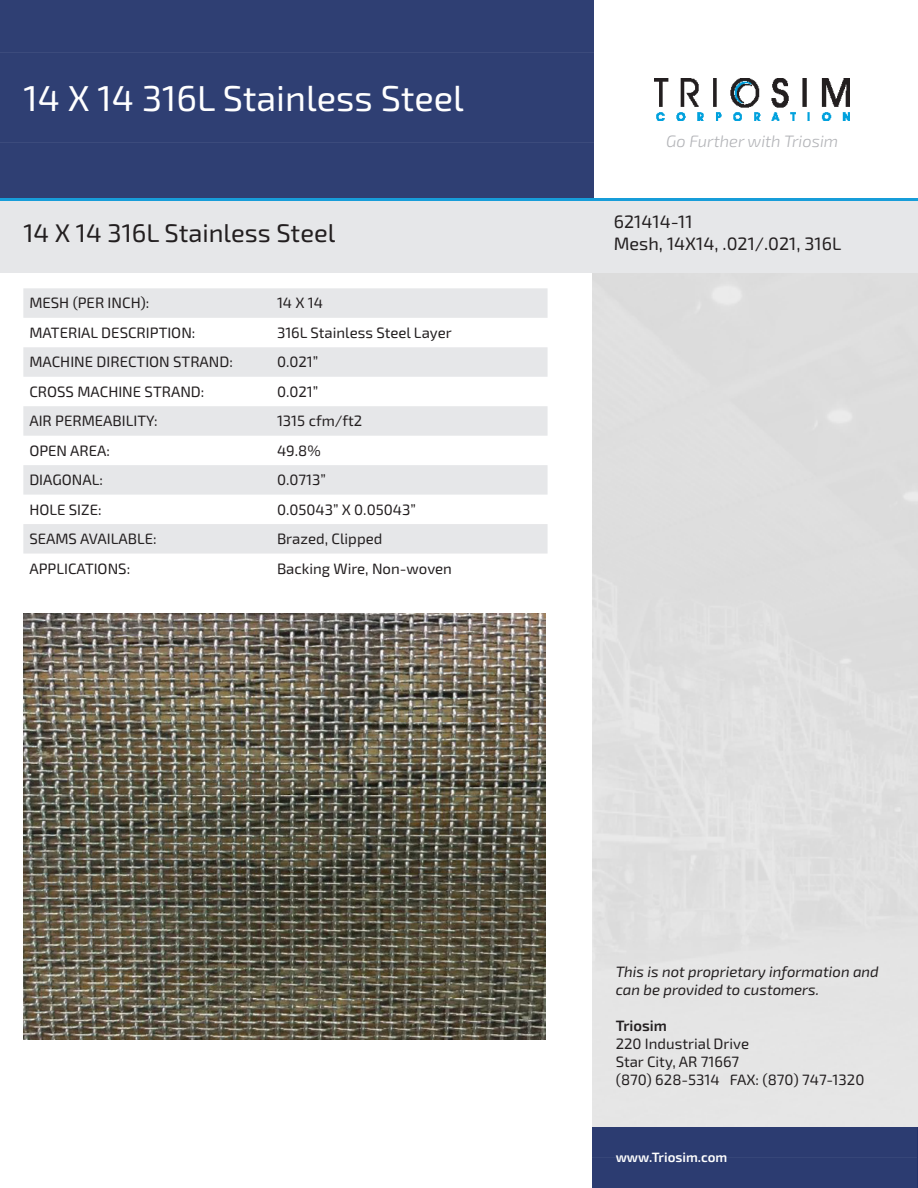
<style>
.page{position:relative;width:918px;height:1188px;background:#fff}
.page>*{position:absolute;margin:0;border:0;box-sizing:border-box;transform-origin:0 0}
.t1{font:36px "Exo 2";color:#fff}
.t2{font:25.5px "Exo 2";color:#231f20}
.t3{font:18px "Exo 2";color:#231f20}
.t4{font:italic 300 16.5px "Exo 2";color:#b2b3b7}
.t5{font:15px "Exo 2";color:#231f20}
.t6{font:italic 15px/18px "Exo 2";color:#231f20}
.t7{font:600 15px "Exo 2";color:#231f20}
.t8{font:600 13.5px "Exo 2";color:#fff}
</style>
<div class="page">
<div style="left:593px;top:273px;width:325px;height:855px;background:#dfdfdf"></div>
<div style="left:592px;top:1128px;width:324px;height:60px;background:#2c3c71"></div>
<div style="left:0;top:200px;width:918px;height:73px;background:#e6e7e9"></div>
<div style="left:0;top:0;width:594px;height:198px;background:#2f3f73"></div>
<img style="left:655px;top:79px;width:195px;height:41px">
<hr style="left:0;top:198px;width:918px;height:3px;background:#179dd9">
<svg style="left:23px;top:288px;width:525px;height:266px"></svg>
<div style="left:23px;top:347px;width:525px;height:30px;background:#e6e7e9"></div>
<img style="left:23px;top:613px;width:523px;height:426px">
<p class="t1" style="left:23px;top:73px;width:442px">14 X 14 316L Stainless Steel</p>
<p class="t2" style="left:23px;top:215px;width:313px">14 X 14 316L Stainless Steel</p>
<p class="t5" style="left:29px;top:293px;width:121px">MESH (PER INCH):</p>
<p class="t5" style="left:277px;top:293px;width:48px">14 X 14</p>
<p class="t5" style="left:29px;top:322px;width:168px">MATERIAL DESCRIPTION:</p>
<p class="t5" style="left:277px;top:322px;width:176px">316L Stainless Steel Layer</p>
<p class="t5" style="left:29px;top:352px;width:205px">MACHINE DIRECTION STRAND:</p>
<p class="t5" style="left:277px;top:352px;width:43px">0.021”</p>
<p class="t5" style="left:29px;top:381px;width:177px">CROSS MACHINE STRAND:</p>
<p class="t5" style="left:277px;top:381px;width:43px">0.021”</p>
<p class="t5" style="left:29px;top:410px;width:130px">AIR PERMEABILITY:</p>
<p class="t5" style="left:277px;top:410px;width:87px">1315 cfm/ft2</p>
<p class="t5" style="left:29px;top:440px;width:82px">OPEN AREA:</p>
<p class="t5" style="left:277px;top:440px;width:45px">49.8%</p>
<p class="t5" style="left:29px;top:469px;width:75px">DIAGONAL:</p>
<p class="t5" style="left:277px;top:469px;width:51px">0.0713”</p>
<p class="t5" style="left:29px;top:499px;width:74px">HOLE SIZE:</p>
<p class="t5" style="left:277px;top:499px;width:140px">0.05043” X 0.05043”</p>
<p class="t5" style="left:29px;top:528px;width:129px">SEAMS AVAILABLE:</p>
<p class="t5" style="left:277px;top:528px;width:107px">Brazed, Clipped</p>
<p class="t5" style="left:29px;top:558px;width:102px">APPLICATIONS:</p>
<p class="t5" style="left:277px;top:558px;width:176px">Backing Wire, Non-woven</p>
<p class="t4" style="left:666px;top:130px;width:174px">Go Further with Triosim</p>
<p class="t3" style="left:614px;top:209px;width:80px">621414-11</p>
<p class="t3" style="left:614px;top:231px;width:229px">Mesh, 14X14, .021/.021, 316L</p>
<p class="t6" style="left:616px;top:962px;width:265px">This is not proprietary information and can be provided to customers.</p>
<p class="t7" style="left:616px;top:1015px;width:53px">Triosim</p>
<p class="t5" style="left:616px;top:1033px;width:135px">220 Industrial Drive</p>
<p class="t5" style="left:616px;top:1051px;width:125px">Star City, AR 71667</p>
<p class="t5" style="left:616px;top:1069px;width:250px">(870) 628-5314 FAX: (870) 747-1320</p>
<p class="t8" style="left:616px;top:1147px;width:113px">www.Triosim.com</p>
</div>
